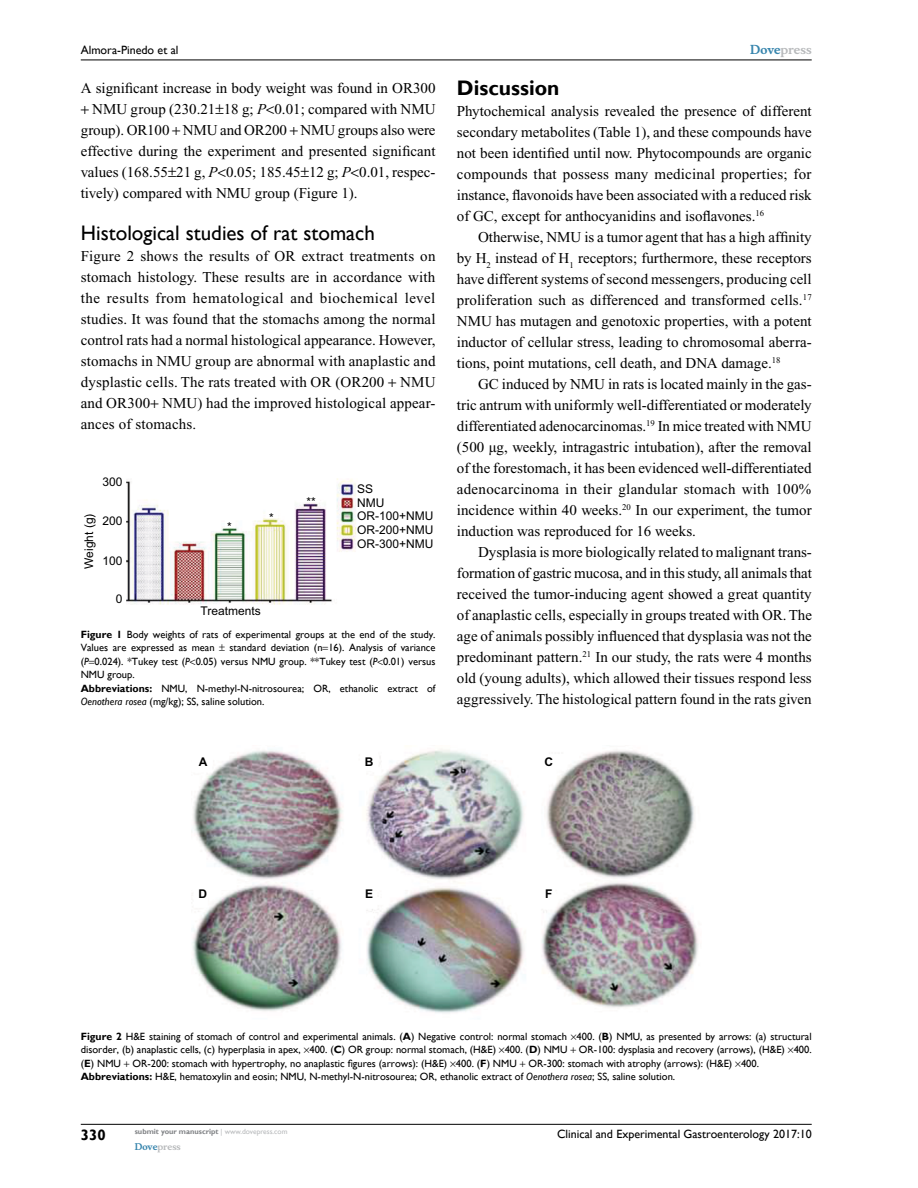
<style>
.page{position:relative;width:918px;height:1188px;background:#fff}
.page>*{position:absolute;margin:0;border:0;box-sizing:border-box;transform-origin:0 0}
.t1{font:21px "Gill Sans";color:#000}
.t2{font:700 21px "Gill Sans";color:#000}
.t3{font:15px/21px "Times New Roman";color:#000;text-align:justify}
.t4{font:700 15px "Gill Sans";color:#000}
.t5{font:12px/14.1px "Arial";color:#000}
.t6{font:12px "Gill Sans";color:#000}
.t7{font:700 12px "Musee";color:#b8babc}
.t8{font:700 12px "Arial";color:#000}
.t9{font:10.5px/13.5px "Gill Sans";color:#000}
.t10{font:700 9px "Musee";color:#b8babc}
.t11{font:700 7.5px "Gill Sans";color:#808285}
.s1{font-style:italic}
.s2{font-weight:700}
.s3{color:#3785ad}
.s4{font-weight:400;color:#b8babc}
</style>
<div class="page">
<hr style="left:81px;top:1124px;width:731px;height:1px;background:#000">
<hr style="left:81px;top:60px;width:731px;height:1px;background:#000">
<img style="left:127px;top:478px;width:230px;height:126px">
<img style="left:192px;top:749px;width:506px;height:264px">
<p class="t6" style="left:81px;top:43px;width:99px">Almora-Pinedo et al</p>
<p class="t3" style="left:81px;top:77px;width:356px">A significant increase in body weight was found in OR300</p>
<p class="t3" style="left:92px;top:98px;width:345px">NMU group (230.21 18 g; <span class="s1">P</span> 0.01; compared with NMU</p>
<p class="t3" style="left:81px;top:119px;width:356px">group). OR100 NMU and OR200 NMU groups also were</p>
<p class="t3" style="left:81px;top:140px;width:356px">effective during the experiment and presented significant</p>
<p class="t3" style="left:81px;top:161px;width:356px">values (168.55 21 g, <span class="s1">P</span> 0.05; 185.45 12 g; <span class="s1">P</span> 0.01, respec-</p>
<p class="t3" style="left:81px;top:182px;width:278px">tively) compared with NMU group (Figure 1).</p>
<h1 class="t1" style="left:81px;top:220px;width:296px">Histological studies of rat stomach</h1>
<p class="t3" style="left:81px;top:245px;width:356px">Figure 2 shows the results of OR extract treatments on stomach histology. These results are in accordance with the results from hematological and biochemical level studies. It was found that the stomachs among the normal control rats had a normal histological appearance. However, stomachs in NMU group are abnormal with anaplastic and dysplastic cells. The rats treated with OR (OR200 NMU and OR300 NMU) had the improved histological appear&shy;ances of stomachs.</p>
<p class="t5" style="left:103px;top:475px;width:22px">300</p>
<p class="t5" style="left:82px;top:569px;width:57px;rotate:-90deg">Weight (g)</p>
<p class="t5" style="left:102px;top:514px;width:22px">200</p>
<p class="t5" style="left:103px;top:553px;width:22px">100</p>
<p class="t5" style="left:116px;top:592px;width:8px">0</p>
<p class="t5" style="left:227px;top:520px;width:6px">*</p>
<p class="t5" style="left:269px;top:511px;width:6px">*</p>
<p class="t5" style="left:201px;top:603px;width:62px">Treatments</p>
<p class="t5" style="left:306px;top:495px;width:11px">**</p>
<p class="t5" style="left:357px;top:482px;width:29px;line-height:13.5px">SS<br>NMU</p>
<p class="t5" style="left:357px;top:509px;width:78px;text-align:justify">OR-100+NMU OR-200+NMU OR-300+NMU</p>
<p class="t9" style="left:81px;top:628px;width:356px"><span class="s2">Figure 1</span> Body weights of rats of experimental groups at the end of the study.<br>Values are expressed as mean</p>
<p class="t9" style="left:81px;top:641px;width:356px;text-indent:149px">standard deviation (n 16). Analysis of variance (<span class="s1">P</span> 0.024). *Tukey test (<span class="s1">P</span> 0.05) versus NMU group. **Tukey test (<span class="s1">P</span> 0.01) versus NMU group.<br><span class="s2">Abbreviations:</span> NMU, N-methyl-N-nitrosourea; OR, ethanolic extract of <span class="s1">Oenothera rosea</span> (mg/kg); SS, saline solution.</p>
<p class="t7" style="left:750px;top:43px;width:63px"><span class="s3">Dove</span>press</p>
<h1 class="t2" style="left:457px;top:76px;width:104px">Discussion</h1>
<p class="t3" style="left:457px;top:101px;width:356px">Phytochemical analysis revealed the presence of different secondary metabolites (Table 1), and these compounds have not been identified until now. Phytocompounds are organic compounds that possess many medicinal properties; for instance, flavonoids have been associated with a reduced risk of GC, except for anthocyanidins and isoflavones.<sup>16</sup></p>
<p class="t3" style="left:457px;top:227px;width:356px;text-indent:21px">Otherwise, NMU is a tumor agent that has a high affinity by H<sub>2</sub> instead of H<sub>1</sub> receptors; furthermore, these receptors have different systems of second messengers, producing cell proliferation such as differenced and transformed cells.<sup>17<br></sup>NMU has mutagen and genotoxic properties, with a potent inductor of cellular stress, leading to chromosomal aberra&shy;tions, point mutations, cell death, and DNA damage.<sup>18</sup></p>
<p class="t3" style="left:457px;top:374px;width:356px;text-indent:21px">GC induced by NMU in rats is located mainly in the gas&shy;tric antrum with uniformly well-differentiated or moderately differentiated adenocarcinomas.<sup>19</sup> In mice treated with NMU (500 µg, weekly, intragastric intubation), after the removal of the forestomach, it has been evidenced well-differentiated adenocarcinoma in their glandular stomach with 100% incidence within 40 weeks.<sup>20</sup> In our experiment, the tumor induction was reproduced for 16 weeks.</p>
<p class="t3" style="left:457px;top:542px;width:357px;text-indent:21px">Dysplasia is more biologically related to malignant trans&shy;formation of gastric mucosa, and in this study, all animals that received the tumor-inducing agent showed a great quantity of anaplastic cells, especially in groups treated with OR. The age of animals possibly influenced that dysplasia was not the predominant pattern.<sup>21</sup> In our study, the rats were 4 months old (young adults), which allowed their tissues respond less aggressively. The histological pattern found in the rats given</p>
<p class="t8" style="left:199px;top:754px;width:10px">A</p>
<p class="t8" style="left:365px;top:754px;width:10px">B</p>
<p class="t8" style="left:544px;top:754px;width:10px">C</p>
<p class="t8" style="left:198px;top:885px;width:10px">D</p>
<p class="t8" style="left:365px;top:885px;width:10px">E</p>
<p class="t8" style="left:545px;top:885px;width:9px">F</p>
<p class="t9" style="left:81px;top:1030px;width:732px"><span class="s2">Figure 2</span> H&amp;E staining of stomach of control and experimental animals. (<span class="s2">A</span>) Negative control: normal stomach 400. (<span class="s2">B</span>) NMU, as presented by arrows: (a) structural disorder, (b) anaplastic cells, (c) hyperplasia in apex, 400. (<span class="s2">C</span>) OR group: normal stomach, (H&amp;E) 400. (<span class="s2">D</span>) NMU OR-100: dysplasia and recovery (arrows), (H&amp;E) 400. (<span class="s2">E</span>) NMU OR-200: stomach with hypertrophy, no anaplastic figures (arrows): (H&amp;E) 400. (<span class="s2">F</span>) NMU OR-300: stomach with atrophy (arrows): (H&amp;E) 400.<br><span class="s2">Abbreviations:</span> H&amp;E, hematoxylin and eosin; NMU, N-methyl-N-nitrosourea; OR, ethanolic extract of <span class="s1">Oenothera rosea</span>; SS, saline solution.</p>
<p class="t4" style="left:81px;top:1126px;width:26px">330</p>
<p class="t11" style="left:135px;top:1127px;width:154px">submit your manuscript <span class="s4">| www.dovepress.com</span></p>
<p class="t10" style="left:135px;top:1141px;width:48px"><span class="s3">Dove</span>press</p>
<p class="t6" style="left:557px;top:1127px;width:256px">Clinical and Experimental Gastroenterology 2017:10</p>
</div>
